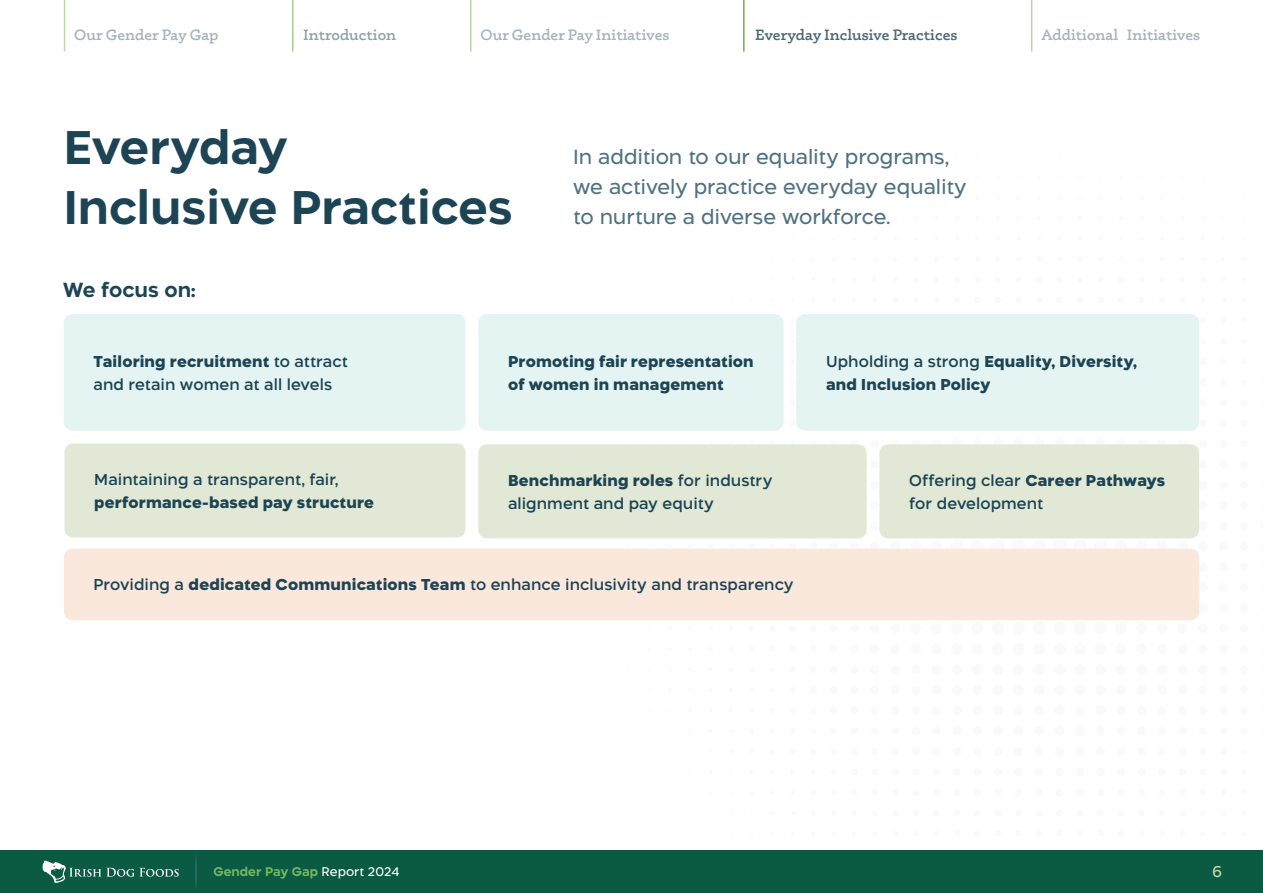
<style>
.page{position:relative;width:1263px;height:893px;background:#fff}
.page>*{position:absolute;margin:0;border:0;box-sizing:border-box;transform-origin:0 0}
.t1{font:700 45px/60px "Aftika";color:#1d4454}
.t2{font:19.5px/30px "Aftika";letter-spacing:-.005em;color:#4f7282}
.t3{font:700 19.5px "Aftika";color:#1d4454}
.t4{font:600 15.15px "Phoreus Cherokee";color:#4a6976}
.t5{font:600 15.15px "Phoreus Cherokee";color:#1d4454}
.t6{font:600 15px/22.5px "Aftika";letter-spacing:.005em;color:#1d4454}
.t7{font:800 15px/22.5px "Aftika";letter-spacing:.01em;color:#1d4454}
.t8{font:15px "Aftika";color:#cbddae}
.t9{font:700 12px "Aftika";color:#75b95c}
.s1{font-weight:800}
.s2{font-weight:600}
.s3{font-weight:400;color:#fff}
</style>
<div class="page">
<div style="left:478px;top:314px;width:305px;height:117px;background:#e3f4f2;border-radius:9px"></div>
<div style="left:64px;top:314px;width:401px;height:117px;background:#e3f4f2;border-radius:9px"></div>
<div style="left:478px;top:444px;width:389px;height:94px;background:#e1e9d6;border-radius:9px"></div>
<div style="left:879px;top:444px;width:320px;height:94px;background:#e1e9d6;border-radius:9px"></div>
<div style="left:65px;top:443px;width:400px;height:94px;background:#e1e9d6;border-radius:9px"></div>
<div style="left:796px;top:314px;width:403px;height:117px;background:#e3f4f2;border-radius:9px"></div>
<div style="left:64px;top:549px;width:1135px;height:71px;background:#fbe8dc;border-radius:9px"></div>
<div style="left:0;top:850px;width:1263px;height:43px;background:#0a5a44"></div>
<svg style="left:43px;top:861px;width:136px;height:22px"></svg>
<hr style="left:196px;top:853px;width:1px;height:37px;background:#4f7282">
<hr style="left:743px;top:0;width:1px;height:52px;background:#79aa55">
<hr style="left:1031px;top:0;width:1px;height:52px;background:#79aa55">
<hr style="left:292px;top:0;width:2px;height:52px;background:#4a9934">
<hr style="left:470px;top:0;width:1px;height:52px;background:#79aa55">
<hr style="left:64px;top:0;width:1px;height:52px;background:#79aa55">
<p class="t4" style="left:74px;top:26px;width:146px">Our Gender Pay Gap</p>
<p class="t5" style="left:303px;top:26px;width:94px">Introduction</p>
<p class="t4" style="left:480px;top:26px;width:191px">Our Gender Pay Initiatives</p>
<p class="t4" style="left:755px;top:26px;width:204px">Everyday Inclusive Practices</p>
<p class="t4" style="left:1041px;top:26px;width:160px">Additional Initiatives</p>
<h1 class="t1" style="left:64px;top:119px;width:450px">Everyday<br>Inclusive Practices</h1>
<h2 class="t3" style="left:63px;top:278px;width:134px">We focus on:</h2>
<h2 class="t2" style="left:573px;top:142px;width:395px">In addition to our equality programs, we actively practice everyday equality to nurture a diverse workforce.</h2>
<p class="t6" style="left:94px;top:351px;width:256px"><span class="s1">Tailoring recruitment</span> to attract and retain women at all levels</p>
<p class="t6" style="left:94px;top:469px;width:246px">Maintaining a transparent, fair,</p>
<p class="t7" style="left:94px;top:491px;width:281px">performance-based pay structure</p>
<p class="t7" style="left:508px;top:351px;width:247px">Promoting fair representation of women in management</p>
<p class="t7" style="left:826px;top:351px;width:312px"><span class="s2">Upholding a strong</span> Equality, Diversity, and Inclusion Policy</p>
<p class="t6" style="left:508px;top:470px;width:266px"><span class="s1">Benchmarking roles</span> for industry alignment and pay equity</p>
<p class="t6" style="left:909px;top:470px;width:258px">Offering clear <span class="s1">Career Pathways </span>for development</p>
<p class="t6" style="left:94px;top:574px;width:702px">Providing a <span class="s1">dedicated Communications Team</span> to enhance inclusivity and transparency</p>
<p class="t9" style="left:213px;top:864px;width:187px">Gender Pay Gap <span class="s3">Report 2024</span></p>
<p class="t8" style="left:1212px;top:863px;width:11px">6</p>
</div>
